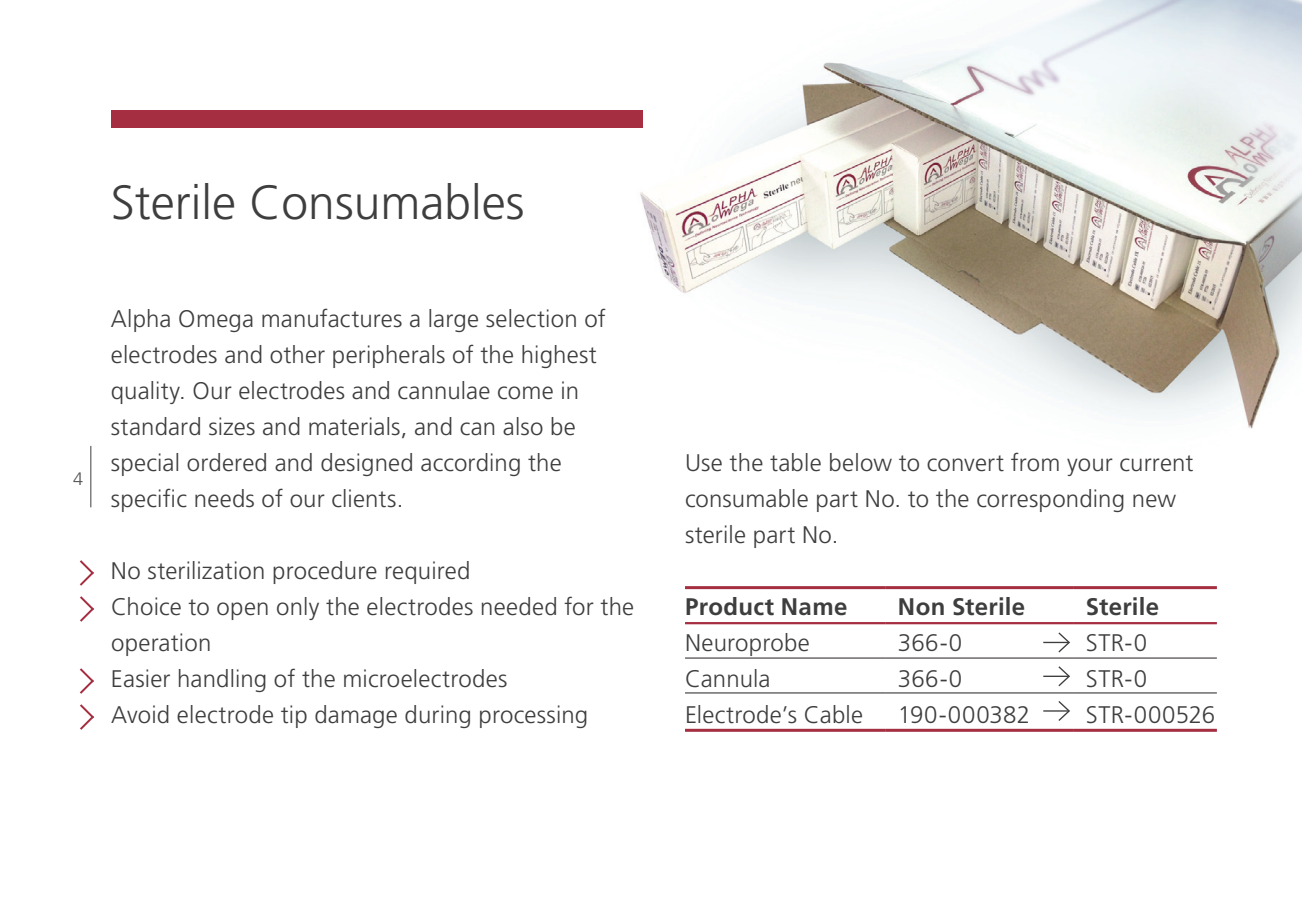
<style>
.page{position:relative;width:1302px;height:902px;background:#fff}
.page>*{position:absolute;margin:0;border:0;box-sizing:border-box;transform-origin:0 0}
.t1{font:300 48px "Frutiger LT";color:#3e3e3f}
.t2{font:300 24px/36px "Frutiger LT";letter-spacing:.005em;color:#3e3e3f}
.t3{font:700 24px "Frutiger LT";letter-spacing:.015em;color:#3e3e3f}
.t4{font:300 18px "Frutiger LT";color:#57585a}
</style>
<div class="page">
<img style="left:609px;top:0;width:692px;height:429px">
<svg style="left:80px;top:560px;width:14px;height:25px"></svg>
<svg style="left:80px;top:596px;width:14px;height:25px"></svg>
<svg style="left:80px;top:668px;width:14px;height:25px"></svg>
<svg style="left:80px;top:704px;width:14px;height:25px"></svg>
<div style="left:111px;top:110px;width:531px;height:17px;background:#a52e41"></div>
<hr style="left:90px;top:446px;width:1px;height:61px;background:#3e3e3f">
<hr style="left:685px;top:657px;width:200px;height:1px;background:#231f20">
<hr style="left:885px;top:657px;width:188px;height:1px;background:#231f20">
<hr style="left:1073px;top:657px;width:143px;height:1px;background:#231f20">
<hr style="left:685px;top:586px;width:200px;height:3px;background:#a52e41">
<hr style="left:885px;top:586px;width:188px;height:3px;background:#a52e41">
<hr style="left:1073px;top:586px;width:143px;height:3px;background:#a52e41">
<hr style="left:685px;top:622px;width:200px;height:2px;background:#a52e41">
<hr style="left:885px;top:622px;width:188px;height:2px;background:#a52e41">
<hr style="left:1073px;top:622px;width:143px;height:2px;background:#a52e41">
<hr style="left:685px;top:692px;width:200px;height:1px;background:#231f20">
<hr style="left:885px;top:692px;width:188px;height:1px;background:#231f20">
<hr style="left:1073px;top:692px;width:143px;height:1px;background:#231f20">
<hr style="left:685px;top:728px;width:200px;height:3px;background:#a52e41">
<hr style="left:885px;top:728px;width:188px;height:3px;background:#a52e41">
<hr style="left:1073px;top:728px;width:143px;height:3px;background:#a52e41">
<hr style="left:1043px;top:641px;width:25px;height:2px;background:#3e3e3f">
<svg style="left:1056px;top:632px;width:14px;height:21px"></svg>
<hr style="left:1043px;top:675px;width:25px;height:2px;background:#3e3e3f">
<svg style="left:1056px;top:666px;width:14px;height:21px"></svg>
<svg style="left:1043px;top:701px;width:27px;height:20px"></svg>
<h1 class="t1" style="left:111px;top:175px;width:415px">Sterile Consumables</h1>
<p class="t4" style="left:73px;top:468px;width:12px">4</p>
<p class="t2" style="left:111px;top:301px;width:496px">Alpha Omega manufactures a large selection of electrodes and other peripherals of the highest quality. Our electrodes and cannulae come in standard sizes and materials, and can also be special ordered and designed according the specific needs of our clients.</p>
<p class="t2" style="left:111px;top:553px;width:524px">No sterilization procedure required<br>Choice to open only the electrodes needed for the operation<br>Easier handling of the microelectrodes<br>Avoid electrode tip damage during processing</p>
<p class="t2" style="left:685px;top:445px;width:510px">Use the table below to convert from your current consumable part No. to the corresponding new sterile part No.</p>
<p class="t3" style="left:685px;top:592px;width:164px">Product Name</p>
<p class="t3" style="left:897px;top:592px;width:129px">Non Sterile</p>
<p class="t3" style="left:1085px;top:592px;width:75px">Sterile</p>
<p class="t2" style="left:685px;top:625px;width:126px">Neuroprobe</p>
<p class="t2" style="left:897px;top:625px;width:66px">366-0</p>
<p class="t2" style="left:1085px;top:625px;width:63px">STR-0</p>
<p class="t2" style="left:685px;top:661px;width:87px">Cannula</p>
<p class="t2" style="left:897px;top:661px;width:66px">366-0</p>
<p class="t2" style="left:1085px;top:661px;width:63px">STR-0</p>
<p class="t2" style="left:685px;top:697px;width:180px">Electrode’s Cable</p>
<p class="t2" style="left:897px;top:697px;width:134px">190-000382</p>
<p class="t2" style="left:1085px;top:697px;width:131px">STR-000526</p>
</div>
